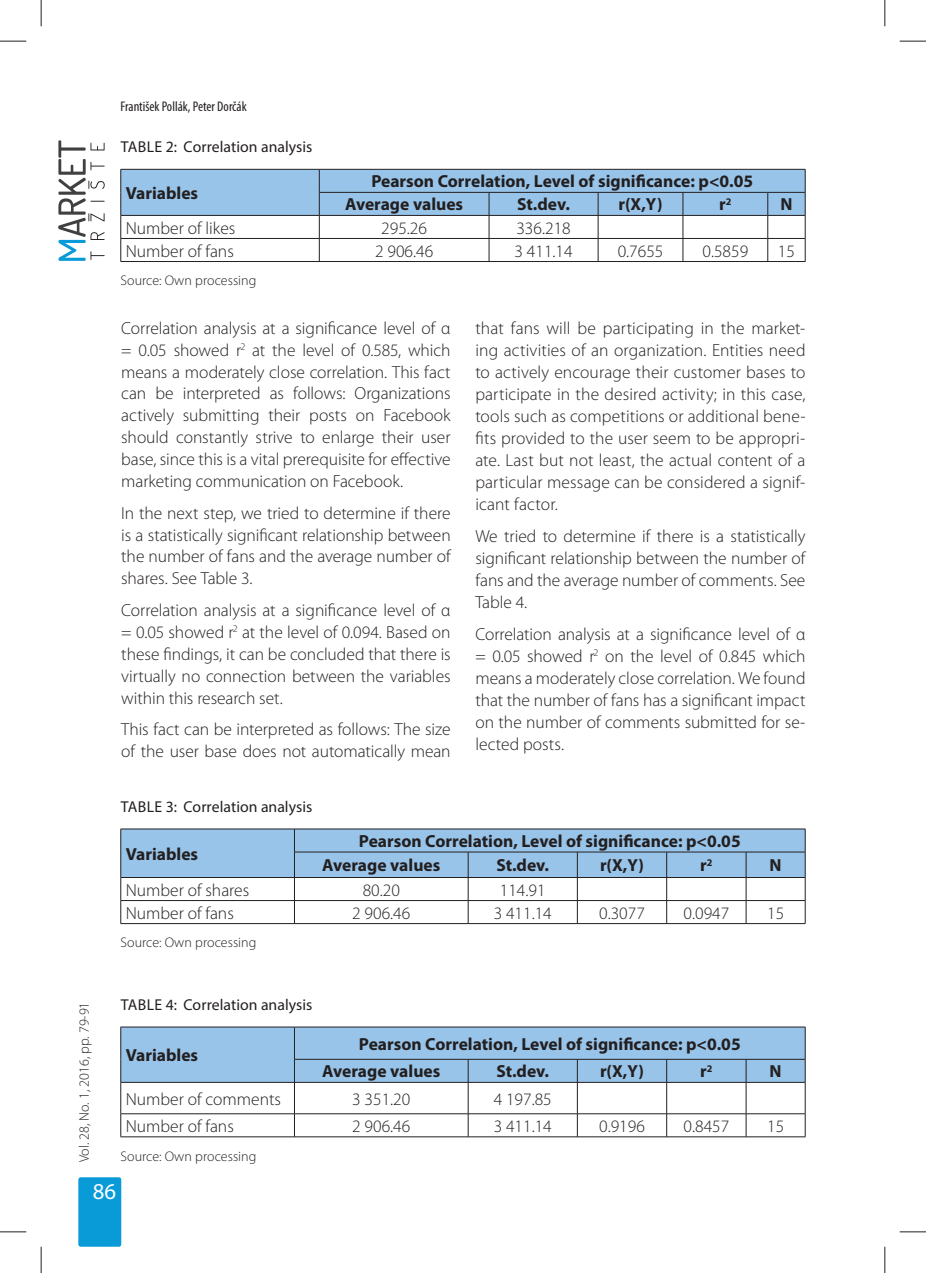
<style>
.page{position:relative;width:926px;height:1273px;background:#fff}
.page>*{position:absolute;margin:0;border:0;box-sizing:border-box;transform-origin:0 0}
.t1{font:22.75px "Myriad Pro";color:#fff}
.t2{font:300 17.5px/22.1px "Myriad Pro";color:#231f20;text-align:justify}
.t3{font:700 17.5px/23.1px "Myriad Pro";color:#231f20}
.t4{font:15.75px "Myriad Pro";color:#231f20}
.t5{font:300 14px "Myriad Pro";color:#231f20}
.t6{font:condensed 14px "Myriad Pro";color:#231f20}
</style>
<div class="page">
<svg style="left:58px;top:140px;width:47px;height:121px"></svg>
<div style="left:78px;top:1177px;width:43px;height:70px;background:#099bd8;border-radius:2px"></div>
<svg style="left:120px;top:169px;width:686px;height:92px"></svg>
<hr style="left:121px;top:261px;width:684px;height:1px;background:#231f20">
<svg style="left:120px;top:829px;width:686px;height:94px"></svg>
<hr style="left:121px;top:900px;width:684px;height:1px;background:#231f20">
<hr style="left:121px;top:923px;width:684px;height:1px;background:#231f20">
<svg style="left:120px;top:1027px;width:686px;height:55px;background:#94bee2"></svg>
<hr style="left:120px;top:1082px;width:1px;height:31px;background:#231f20">
<svg style="left:120px;top:1114px;width:1px;height:22px"></svg>
<hr style="left:121px;top:1082px;width:684px;height:1px;background:#231f20">
<hr style="left:294px;top:1082px;width:1px;height:31px;background:#231f20">
<hr style="left:468px;top:1082px;width:1px;height:31px;background:#231f20">
<hr style="left:577px;top:1082px;width:1px;height:31px;background:#231f20">
<hr style="left:666px;top:1082px;width:1px;height:31px;background:#231f20">
<hr style="left:745px;top:1082px;width:1px;height:31px;background:#231f20">
<hr style="left:805px;top:1082px;width:1px;height:31px;background:#231f20">
<svg style="left:294px;top:1114px;width:1px;height:22px"></svg>
<svg style="left:468px;top:1114px;width:1px;height:22px"></svg>
<svg style="left:577px;top:1114px;width:1px;height:22px"></svg>
<svg style="left:666px;top:1114px;width:1px;height:22px"></svg>
<svg style="left:745px;top:1114px;width:1px;height:22px"></svg>
<svg style="left:805px;top:1114px;width:1px;height:22px"></svg>
<hr style="left:121px;top:1113px;width:684px;height:1px;background:#231f20">
<hr style="left:121px;top:1136px;width:684px;height:1px;background:#231f20">
<svg style="left:0;top:41px;width:26px;height:1px"></svg>
<svg style="left:899px;top:41px;width:27px;height:1px"></svg>
<svg style="left:0;top:1231px;width:26px;height:1px"></svg>
<svg style="left:899px;top:1231px;width:27px;height:1px"></svg>
<svg style="left:41px;top:0;width:1px;height:26px"></svg>
<svg style="left:41px;top:1247px;width:1px;height:26px"></svg>
<svg style="left:884px;top:0;width:1px;height:26px"></svg>
<svg style="left:884px;top:1247px;width:1px;height:26px"></svg>
<p class="t6" style="left:121px;top:101px;width:128px">František Pollák, Peter Dorčák</p>
<p class="t4" style="left:121px;top:141px;width:193px">TABLE 2: Correlation analysis</p>
<p class="t3" style="left:126px;top:183px;width:74px">Variables</p>
<p class="t3" style="left:345px;top:172px;width:409px;text-indent:26px">Pearson Correlation, Level of significance: p&lt;0.05<br>Average values</p>
<p class="t3" style="left:517px;top:195px;width:54px">St.dev.</p>
<p class="t3" style="left:618px;top:195px;width:46px">r(X,Y)</p>
<p class="t3" style="left:719px;top:195px;width:14px">r<sup>2</sup></p>
<p class="t3" style="left:780px;top:195px;width:14px">N</p>
<p class="t2" style="left:126px;top:218px;width:111px">Number of likes</p>
<p class="t2" style="left:381px;top:218px;width:47px">295.26</p>
<p class="t2" style="left:516px;top:218px;width:56px">336.218</p>
<p class="t2" style="left:126px;top:241px;width:110px">Number of fans</p>
<p class="t2" style="left:375px;top:241px;width:60px">2 906.46</p>
<p class="t2" style="left:514px;top:241px;width:60px">3 411.14</p>
<p class="t2" style="left:617px;top:241px;width:47px">0.7655</p>
<p class="t2" style="left:702px;top:241px;width:47px">0.5859</p>
<p class="t2" style="left:778px;top:241px;width:19px">15</p>
<p class="t5" style="left:121px;top:275px;width:137px">Source: Own processing</p>
<p class="t2" style="left:475px;top:319px;width:332px">that fans will be participating in the market&shy;ing activities of an organization. Entities need to actively encourage their customer bases to participate in the desired activity; in this case, tools such as competitions or additional bene&shy;fits provided to the user seem to be appropri&shy;ate. Last but not least, the actual content of a particular message can be considered a signif&shy;icant factor.</p>
<p class="t2" style="left:475px;top:527px;width:331px">We tried to determine if there is a statistically significant relationship between the number of fans and the average number of comments. See Table 4.</p>
<p class="t2" style="left:475px;top:625px;width:331px">Correlation analysis at a significance level of α = 0.05 showed r<sup>2</sup> on the level of 0.845 which means a moderately close correlation. We found that the number of fans has a significant impact on the number of comments submitted for se&shy;lected posts.</p>
<p class="t2" style="left:121px;top:319px;width:331px">Correlation analysis at a significance level of α = 0.05 showed r<sup>2</sup> at the level of 0.585, which means a moderately close correlation. This fact can be interpreted as follows: Organizations actively submitting their posts on Facebook should constantly strive to enlarge their user base, since this is a vital prerequisite for effective marketing communication on Facebook.</p>
<p class="t2" style="left:121px;top:504px;width:331px">In the next step, we tried to determine if there is a statistically significant relationship between the number of fans and the average number of shares. See Table 3.</p>
<p class="t2" style="left:121px;top:601px;width:331px">Correlation analysis at a significance level of α = 0.05 showed r<sup>2</sup> at the level of 0.094. Based on these findings, it can be concluded that there is virtually no connection between the variables within this research set.</p>
<p class="t2" style="left:121px;top:720px;width:331px">This fact can be interpreted as follows: The size of the user base does not automatically mean</p>
<p class="t4" style="left:121px;top:801px;width:193px">TABLE 3: Correlation analysis</p>
<p class="t3" style="left:126px;top:844px;width:74px">Variables</p>
<p class="t3" style="left:322px;top:831px;width:420px;line-height:24.3px;text-indent:37px">Pearson Correlation, Level of significance: p&lt;0.05<br>Average values</p>
<p class="t3" style="left:496px;top:855px;width:54px">St.dev.</p>
<p class="t3" style="left:600px;top:855px;width:46px">r(X,Y)</p>
<p class="t3" style="left:700px;top:855px;width:14px">r<sup>2</sup></p>
<p class="t3" style="left:769px;top:855px;width:14px">N</p>
<p class="t5" style="left:79px;top:1162px;width:162px;rotate:-90deg">Vol. 28, No. 1, 2016, pp. 79-91</p>
<p class="t2" style="left:126px;top:880px;width:125px">Number of shares</p>
<p class="t2" style="left:363px;top:880px;width:39px">80.20</p>
<p class="t2" style="left:500px;top:880px;width:47px">114.91</p>
<p class="t2" style="left:126px;top:903px;width:110px">Number of fans</p>
<p class="t2" style="left:352px;top:903px;width:60px">2 906.46</p>
<p class="t2" style="left:493px;top:903px;width:60px">3 411.14</p>
<p class="t2" style="left:599px;top:903px;width:47px">0.3077</p>
<p class="t2" style="left:683px;top:903px;width:47px">0.0947</p>
<p class="t2" style="left:767px;top:903px;width:19px">15</p>
<p class="t5" style="left:121px;top:937px;width:137px">Source: Own processing</p>
<p class="t4" style="left:121px;top:999px;width:193px">TABLE 4: Correlation analysis</p>
<p class="t3" style="left:126px;top:1045px;width:74px">Variables</p>
<p class="t3" style="left:322px;top:1032px;width:420px;line-height:27.7px;text-indent:37px">Pearson Correlation, Level of significance: p&lt;0.05<br>Average values</p>
<p class="t3" style="left:496px;top:1062px;width:54px">St.dev.</p>
<p class="t3" style="left:600px;top:1062px;width:46px">r(X,Y)</p>
<p class="t3" style="left:700px;top:1062px;width:14px">r<sup>2</sup></p>
<p class="t3" style="left:769px;top:1062px;width:14px">N</p>
<p class="t2" style="left:126px;top:1089px;width:157px">Number of comments</p>
<p class="t2" style="left:352px;top:1089px;width:60px">3 351.20</p>
<p class="t2" style="left:493px;top:1089px;width:60px">4 197.85</p>
<p class="t2" style="left:126px;top:1117px;width:110px">Number of fans</p>
<p class="t2" style="left:352px;top:1117px;width:60px">2 906.46</p>
<p class="t2" style="left:493px;top:1117px;width:60px">3 411.14</p>
<p class="t2" style="left:599px;top:1117px;width:47px">0.9196</p>
<p class="t2" style="left:683px;top:1117px;width:47px">0.8457</p>
<p class="t2" style="left:767px;top:1117px;width:19px">15</p>
<p class="t5" style="left:121px;top:1151px;width:137px">Source: Own processing</p>
<h1 class="t1" style="left:93px;top:1183px;width:25px">86</h1>
</div>
